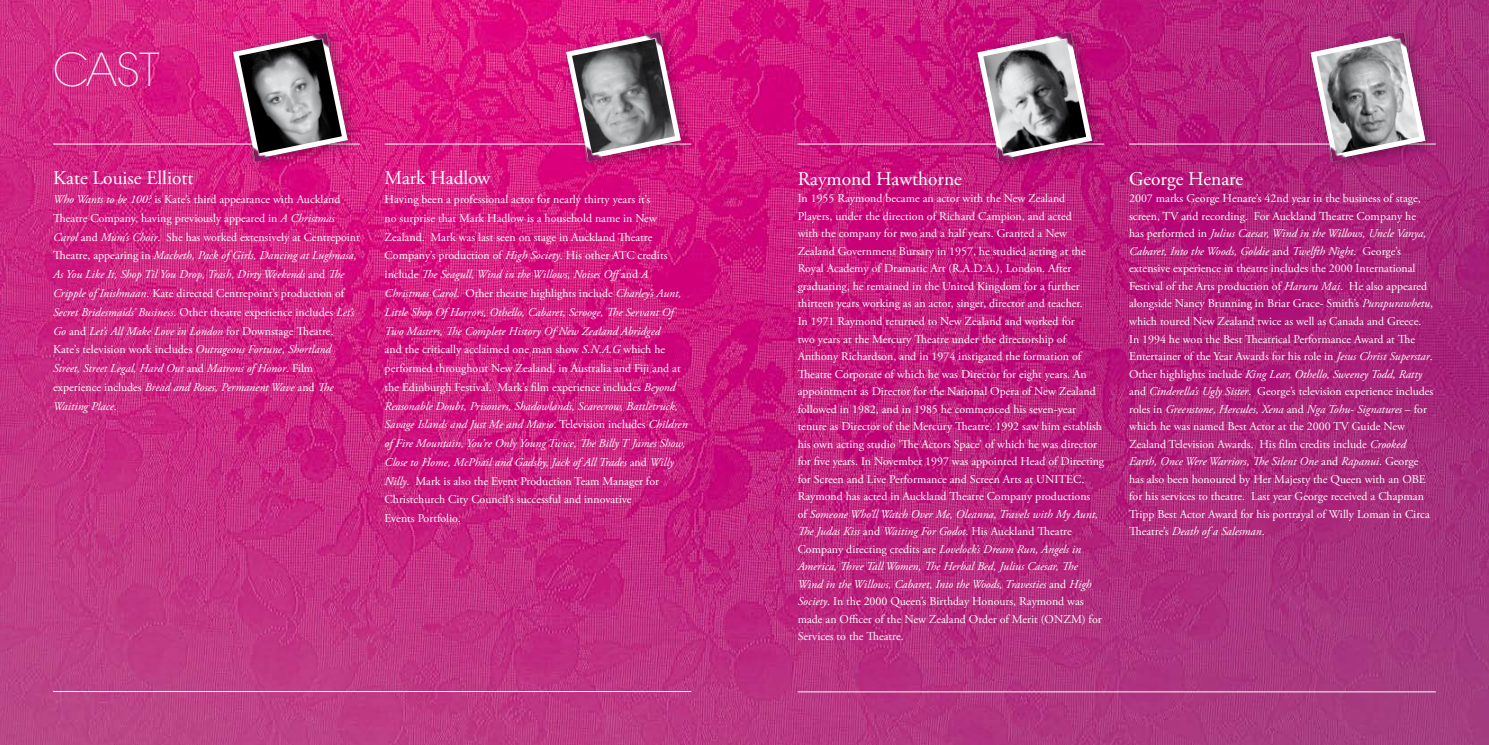
<style>
.page{position:relative;width:1489px;height:745px;background:#fff}
.page>*{position:absolute;margin:0;border:0;box-sizing:border-box;transform-origin:0 0}
.t1{font:200 45px "ITC Avant Garde Std";color:#fff}
.t2{font:19.38px "Adobe Garamond Pro";color:#fff}
.t3{font:11.88px/17.5px "Adobe Garamond Pro";color:#fff}
.t4{font:italic 11.88px/18.8px "Adobe Garamond Pro";color:#fff}
.s1{font-style:normal}
.s2{font-style:italic}
</style>
<div class="page">
<img style="left:0;top:0;width:1488px;height:744px">
<hr style="left:53px;top:690px;width:638px;height:1px;background:#fff">
<hr style="left:797px;top:691px;width:638px;height:1px;background:#fff">
<hr style="left:797px;top:144px;width:307px;height:1px;background:#fff">
<hr style="left:1129px;top:144px;width:306px;height:1px;background:#fff">
<div style="left:968px;top:25px;width:139px;height:151px;background:#000;opacity:.3"></div>
<svg style="left:974px;top:30px;width:120px;height:133px;background:#a2698b"></svg>
<div style="left:1301px;top:25px;width:139px;height:151px;background:#000;opacity:.3"></div>
<svg style="left:1307px;top:30px;width:121px;height:133px;background:#a87b98"></svg>
<img style="left:1054px;top:30px;width:21px;height:22px">
<img style="left:994px;top:141px;width:20px;height:22px">
<img style="left:1387px;top:30px;width:21px;height:22px">
<img style="left:1327px;top:141px;width:20px;height:22px">
<hr style="left:53px;top:144px;width:307px;height:1px;background:#fff">
<hr style="left:384px;top:144px;width:307px;height:1px;background:#fff">
<div style="left:224px;top:24px;width:139px;height:152px;background:#000;opacity:.3"></div>
<svg style="left:230px;top:30px;width:121px;height:132px;background:#965879"></svg>
<div style="left:557px;top:24px;width:139px;height:152px;background:#000;opacity:.3"></div>
<svg style="left:563px;top:30px;width:120px;height:132px;background:#a16185"></svg>
<img style="left:643px;top:30px;width:21px;height:22px">
<img style="left:583px;top:141px;width:21px;height:21px">
<img style="left:310px;top:30px;width:21px;height:22px">
<img style="left:250px;top:141px;width:20px;height:22px">
<h1 class="t1" style="left:53px;top:43px;width:107px">CAST</h1>
<h2 class="t2" style="left:53px;top:166px;width:142px">Kate Louise Elliott</h2>
<p class="t4" style="left:53px;top:190px;width:308px">Who Wants to be 100? <span class="s1">is Kate’s third appearance with Auckland Theatre Company, having previously appeared in</span> A Christmas Carol <span class="s1">and</span> Mum’s Choir<span class="s1">. She has worked extensively at Centrepoint Theatre, appearing in</span> Macbeth, Pack of Girls, Dancing at Lughnasa, As You Like It, Shop Til You Drop, Trash, Dirty Weekends <span class="s1">and</span> The Cripple of Inishmaan<span class="s1">. Kate directed Centrepoint’s production of </span>Secret Bridesmaids’ Business<span class="s1">. Other theatre experience includes</span> Let’s Go <span class="s1">and</span> Let’s All Make Love in London <span class="s1">for Downstage Theatre.<br>Kate’s television work includes</span> Outrageous Fortune, Shortland Street, Street Legal, Hard Out <span class="s1">and</span> Matrons of Honor<span class="s1">. Film experience includes</span> Bread and Roses, Permanent Wave <span class="s1">and</span> The Waiting Place<span class="s1">.</span></p>
<h2 class="t2" style="left:384px;top:166px;width:107px">Mark Hadlow</h2>
<p class="t3" style="left:384px;top:190px;width:304px;line-height:18.8px">Having been a professional actor for nearly thirty years it’s<br>no surprise that Mark Hadlow is a household name in New Zealand. Mark was last seen on stage in Auckland Theatre Company’s production of <span class="s2">High Society</span>. His other ATC credits include <span class="s2">The Seagull, Wind in the Willows, Noises Off</span>and <span class="s2">A Christmas Carol</span>. Other theatre highlights include <span class="s2">Charley’s Aunt, Little Shop Of Horrors, Othello, Cabaret, Scrooge, The Servant Of Two Masters, The Complete History Of New Zealand Abridged<br></span>and the critically acclaimed one man show <span class="s2">S.N.A.G</span> which he performed throughout New Zealand, in Australia and Fiji and at the Edinburgh Festival. Mark’s film experience includes <span class="s2">Beyond Reasonable Doubt, Prisoners, Shadowlands, Scarecrow, Battletruck, Savage Islands and Just Me and Mario</span>. Television includes <span class="s2">Children of Fire Mountain, You’re Only Young Twice, The Billy T James Show, Close to Home, McPhail and Gadsby, Jack of All Trades</span> and <span class="s2">Willy Nilly</span>. Mark is also the Event Production Team Manager for Christchurch City Council’s successful and innovative<br>Events Portfolio.</p>
<h2 class="t2" style="left:797px;top:167px;width:166px">Raymond Hawthorne</h2>
<p class="t3" style="left:797px;top:190px;width:308px">In 1955 Raymond became an actor with the New Zealand<br>Players, under the direction of Richard Campion, and acted<br>with the company for two and a half years. Granted a New Zealand Government Bursary in 1957, he studied acting at the Royal Academy of Dramatic Art (R.A.D.A.), London. After graduating, he remained in the United Kingdom for a further thirteen years working as an actor, singer, director and teacher.<br>In 1971 Raymond returned to New Zealand and worked for<br>two years at the Mercury Theatre under the directorship of Anthony Richardson, and in 1974 instigated the formation of Theatre Corporate of which he was Director for eight years. An appointment as Director for the National Opera of New Zealand followed in 1982, and in 1985 he commenced his seven-year tenure as Director of the Mercury Theatre. 1992 saw him establish his own acting studio ‘The Actors Space’ of which he was director for five years. In November 1997 was appointed Head of Directing for Screen and Live Performance and Screen Arts at UNITEC.<br>Raymond has acted in Auckland Theatre Company productions<br>of <span class="s2">Someone Who’ll Watch Over Me, Oleanna, Travels with My Aunt, The Judas Kiss</span> and <span class="s2">Waiting For Godot</span>. His Auckland Theatre Company directing credits are <span class="s2">Lovelock’s Dream Run, Angels in America, Three Tall Women, The Herbal Bed, Julius Caesar, The Wind in the Willows, Cabaret, Into the Woods, Travesties</span> and <span class="s2">High Society</span>. In the 2000 Queen’s Birthday Honours, Raymond was made an Officer of the New Zealand Order of Merit (ONZM) for Services to the Theatre.</p>
<h2 class="t2" style="left:1129px;top:167px;width:115px">George Henare</h2>
<p class="t3" style="left:1129px;top:190px;width:306px">2007 marks George Henare’s 42nd year in the business of stage, screen, TV and recording. For Auckland Theatre Company he has performed in <span class="s2">Julius Caesar, Wind in the Willows, Uncle Vanya, Cabaret, Into the Woods, Goldie</span> and <span class="s2">Twelfth Night</span>. George’s extensive experience in theatre includes the 2000 International Festival of the Arts production of <span class="s2">Haruru Mai</span>. He also appeared alongside Nancy Brunning in Briar Grace- Smith’s <span class="s2">Purapurawhetu</span>, which toured New Zealand twice as well as Canada and Greece.<br>In 1994 he won the Best Theatrical Performance Award at The Entertainer of the Year Awards for his role in <span class="s2">Jesus Christ Superstar</span>.<br>Other highlights include <span class="s2">King Lear, Othello, Sweeney Todd, Ratty </span>and <span class="s2">Cinderella’s Ugly Sister</span>. George’s television experience includes roles in <span class="s2">Greenstone, Hercules, Xena</span> and <span class="s2">Nga Tohu- Signatures</span> – for which he was named Best Actor at the 2000 TV Guide New Zealand Television Awards. His film credits include <span class="s2">Crooked Earth, Once Were Warriors, The Silent One</span> and <span class="s2">Rapanui</span>. George has also been honoured by Her Majesty the Queen with an OBE for his services to theatre. Last year George received a Chapman Tripp Best Actor Award for his portrayal of Willy Loman in Circa Theatre’s <span class="s2">Death of a Salesman</span>.</p>
</div>
